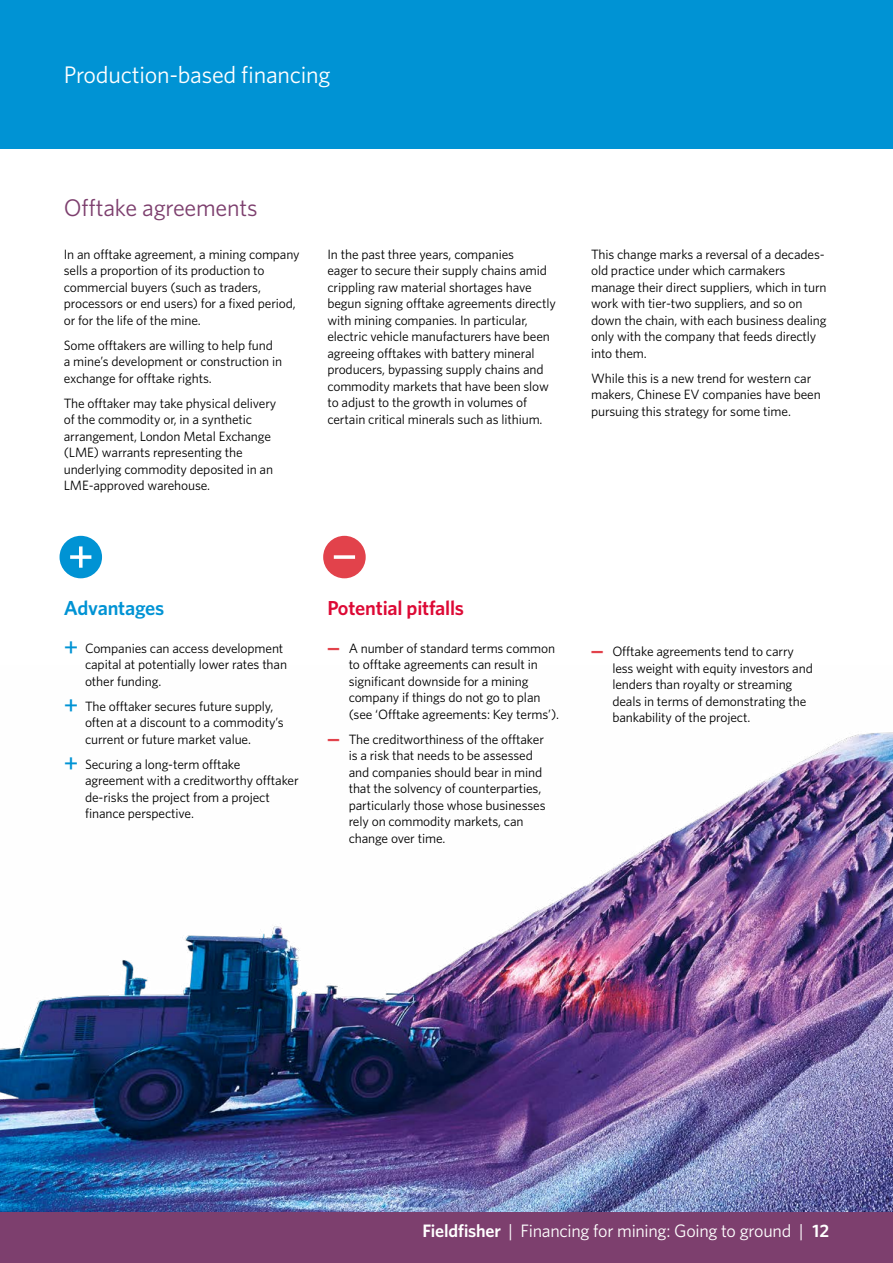
<style>
.page{position:relative;width:893px;height:1263px;background:#fff}
.page>*{position:absolute;margin:0;border:0;box-sizing:border-box;transform-origin:0 0}
.t1{font:24px "Whitney";letter-spacing:-.01em;color:#fff}
.t2{font:24px "Whitney";letter-spacing:-.01em;color:#7d3f6e}
.t3{font:600 20.25px "Whitney";letter-spacing:-.01em;color:#dd0935}
.t4{font:600 20.25px "Whitney";letter-spacing:-.01em;color:#0093d4}
.t5{font:18px "Whitney";letter-spacing:-.015em;color:#fff}
.t6{font:13.5px/16.5px "Whitney";letter-spacing:-.01em;color:#000}
.s1{font-weight:500;font-size:25.5px;color:#0093d4}
.s2{font-weight:900;color:#e2424b}
.s3{font-weight:600}
</style>
<div class="page">
<div style="left:0;top:0;width:893px;height:149px;background:#0093d4"></div>
<img style="left:0;top:732px;width:893px;height:480px">
<svg style="left:60px;top:536px;width:42px;height:42px"></svg>
<svg style="left:323px;top:536px;width:43px;height:42px"></svg>
<div style="left:0;top:1212px;width:893px;height:51px;background:#7d3f6e"></div>
<h1 class="t1" style="left:64px;top:59px;width:268px">Production-based financing</h1>
<h1 class="t2" style="left:64px;top:192px;width:195px">Offtake agreements</h1>
<p class="t6" style="left:64px;top:246px;width:237px">In an offtake agreement, a mining company sells a proportion of its production to commercial buyers (such as traders, processors or end users) for a fixed period, or for the life of the mine.</p>
<p class="t6" style="left:64px;top:337px;width:220px">Some offtakers are willing to help fund a mine’s development or construction in exchange for offtake rights.</p>
<p class="t6" style="left:64px;top:395px;width:214px">The offtaker may take physical delivery of the commodity or, in a synthetic arrangement, London Metal Exchange (LME) warrants representing the underlying commodity deposited in an LME-approved warehouse.</p>
<p class="t6" style="left:327px;top:246px;width:230px">In the past three years, companies<br>eager to secure their supply chains amid crippling raw material shortages have begun signing offtake agreements directly with mining companies. In particular, electric vehicle manufacturers have been agreeing offtakes with battery mineral producers, bypassing supply chains and commodity markets that have been slow to adjust to the growth in volumes of certain critical minerals such as lithium.</p>
<p class="t6" style="left:591px;top:245px;width:237px">This change marks a reversal of a decades&shy;old practice under which carmakers manage their direct suppliers, which in turn work with tier-two suppliers, and so on down the chain, with each business dealing only with the company that feeds directly into them.</p>
<p class="t6" style="left:591px;top:369px;width:231px">While this is a new trend for western car makers, Chinese EV companies have been pursuing this strategy for some time.</p>
<h2 class="t4" style="left:64px;top:594px;width:102px">Advantages</h2>
<p class="t6" style="left:85px;top:639px;width:204px;text-indent:-21px"><span class="s1">+</span> Companies can access development capital at potentially lower rates than other funding.</p>
<p class="t6" style="left:85px;top:697px;width:200px;text-indent:-21px"><span class="s1">+</span> The offtaker secures future supply, often at a discount to a commodity’s current or future market value.</p>
<p class="t6" style="left:85px;top:755px;width:215px;text-indent:-21px"><span class="s1">+</span> Securing a long-term offtake agreement with a creditworthy offtaker de-risks the project from a project finance perspective.</p>
<h2 class="t3" style="left:327px;top:594px;width:138px">Potential pitfalls</h2>
<p class="t6" style="left:349px;top:639px;width:212px;text-indent:-21px"><span class="s2">—</span> A number of standard terms common to offtake agreements can result in significant downside for a mining company if things do not go to plan (see ‘Offtake agreements: Key terms’).</p>
<p class="t6" style="left:349px;top:730px;width:198px;text-indent:-21px"><span class="s2">—</span> The creditworthiness of the offtaker is a risk that needs to be assessed and companies should bear in mind that the solvency of counterparties, particularly those whose businesses rely on commodity markets, can change over time.</p>
<p class="t6" style="left:612px;top:643px;width:202px;text-indent:-21px"><span class="s2">—</span> Offtake agreements tend to carry less weight with equity investors and lenders than royalty or streaming deals in terms of demonstrating the bankability of the project.</p>
<h3 class="t5" style="left:422px;top:1219px;width:408px"><span class="s3">Fieldfisher</span> | Financing for mining: Going to ground | <span class="s3">12</span></h3>
</div>
